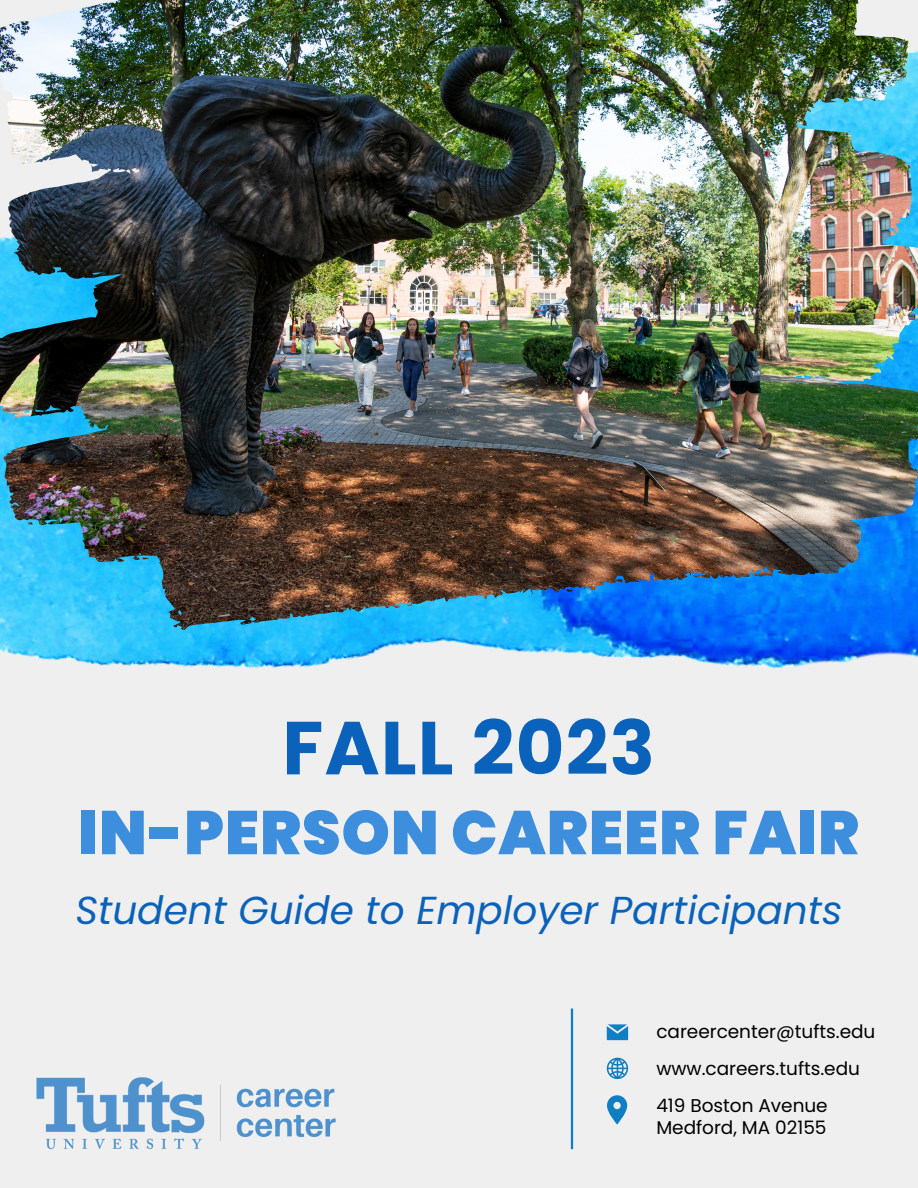
<style>
.page{position:relative;width:918px;height:1188px;background:#efefef}
.page>*{position:absolute;margin:0;border:0;box-sizing:border-box;transform-origin:0 0}
.t1{font:700 75px "Poppins";letter-spacing:.015em;color:#0a62ba}
.t2{font:900 61.5px "Poppins";letter-spacing:.015em;color:#3e8ede}
.t3{font:italic 39px "Poppins";color:#0a62ba}
.t4{font:18.45px "Poppins";color:#000}
</style>
<div class="page">
<hr style="left:571px;top:1009px;width:2px;height:140px;background:#0f7ec2">
<svg style="left:607px;top:1058px;width:21px;height:21px"></svg>
<svg style="left:607px;top:1095px;width:20px;height:30px"></svg>
<svg style="left:607px;top:1024px;width:21px;height:16px"></svg>
<img style="left:36px;top:1077px;width:300px;height:73px">
<img style="left:0;top:0;width:918px;height:669px">
<img style="left:797px;top:0;width:121px;height:275px">
<p class="t1" style="left:282px;top:696px;width:374px">FALL 2023</p>
<p class="t2" style="left:78px;top:790px;width:783px">IN-PERSON CAREER FAIR</p>
<p class="t3" style="left:75px;top:883px;width:768px">Student Guide to Employer Participants</p>
<p class="t4" style="left:656px;top:1019px;width:221px">careercenter@tufts.edu</p>
<p class="t4" style="left:656px;top:1055px;width:205px">www.careers.tufts.edu</p>
<p class="t4" style="left:656px;top:1093px;width:173px">419 Boston Avenue</p>
<p class="t4" style="left:656px;top:1114px;width:172px">Medford, MA 02155</p>
</div>
